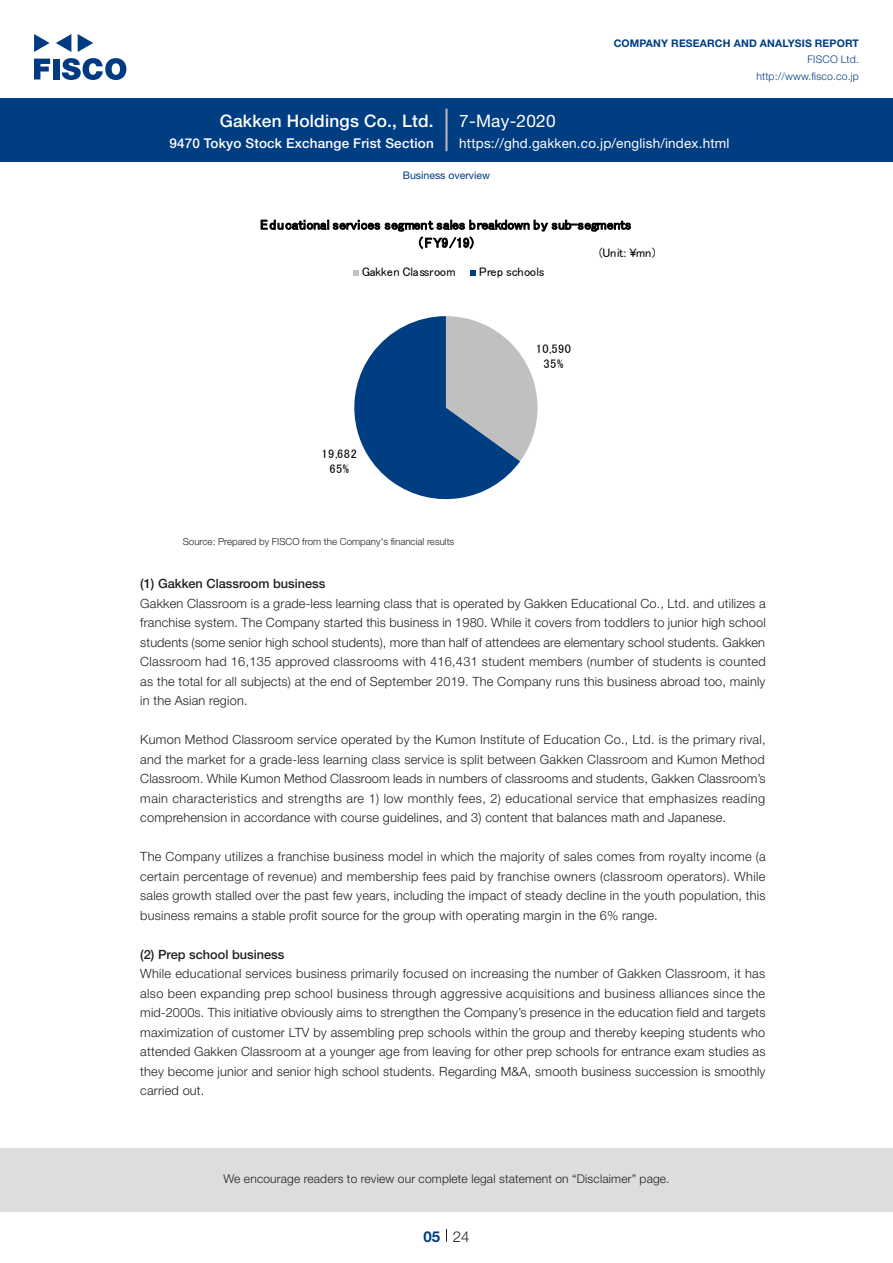
<style>
.page{position:relative;width:893px;height:1263px;background:#fff}
.page>*{position:absolute;margin:0;border:0;box-sizing:border-box;transform-origin:0 0}
.t1{font:500 17.25px "Helvetica Neue LT Std";letter-spacing:.015em;color:#fff}
.t2{font:17.25px "Helvetica Neue LT Std";letter-spacing:.015em;color:#fff}
.t3{font:300 15px "Helvetica Neue LT Std";color:#231f20}
.t4{font:700 15px "Helvetica Neue LT Std";color:#003d81}
.t5{font:13.5px/18px "MS P Gothic";color:#000;text-align:center}
.t6{font:13.5px "Helvetica Neue LT Std";letter-spacing:.015em;color:#fff}
.t7{font:500 13.5px "Helvetica Neue LT Std";letter-spacing:.015em;color:#fff}
.t8{font:300 12.75px/19.5px "Helvetica Neue LT Std";letter-spacing:.015em;color:#231f20;text-align:justify}
.t9{font:500 12.75px "Helvetica Neue LT Std";color:#231f20}
.t10{font:12.45px "MS P Gothic";letter-spacing:-.005em;color:#000}
.t11{font:12.3px/15.8px "MS P Gothic";letter-spacing:.045em;color:#000;text-align:center}
.t12{font:300 12px "Helvetica Neue LT Std";letter-spacing:.015em;color:#231f20}
.t13{font:700 10.5px "Helvetica Neue LT Std";letter-spacing:.015em;color:#003d81}
.t14{font:300 10.5px/16.5px "Helvetica Neue LT Std";letter-spacing:.015em;color:#003d81;text-align:right}
.t15{font:10.5px "Helvetica Neue LT Std";color:#003d81}
.t16{font:300 9.75px "Helvetica Neue LT Std";color:#231f20}
</style>
<div class="page">
<div style="left:0;top:1148px;width:893px;height:64px;background:#ddd"></div>
<svg style="left:34px;top:59px;width:16px;height:20px"></svg>
<div style="left:53px;top:59px;width:6px;height:20px;background:#003a83"></div>
<svg style="left:62px;top:58px;width:64px;height:22px"></svg>
<svg style="left:34px;top:34px;width:16px;height:18px"></svg>
<svg style="left:78px;top:34px;width:15px;height:18px"></svg>
<svg style="left:56px;top:34px;width:15px;height:18px"></svg>
<div style="left:0;top:98px;width:893px;height:64px;background:#003d81"></div>
<hr style="left:445px;top:109px;width:3px;height:42px;background:#b5b5b6">
<svg style="left:446px;top:1229px;width:1px;height:13px"></svg>
<svg style="left:354px;top:316px;width:183px;height:184px"></svg>
<svg style="left:353px;top:270px;width:6px;height:6px"></svg>
<svg style="left:470px;top:270px;width:6px;height:6px"></svg>
<h1 class="t1" style="left:220px;top:110px;width:216px">Gakken Holdings Co., Ltd.</h1>
<p class="t7" style="left:169px;top:135px;width:266px">9470 Tokyo Stock Exchange Frist Section</p>
<h1 class="t2" style="left:459px;top:110px;width:98px">7-May-2020</h1>
<p class="t13" style="left:614px;top:37px;width:247px">COMPANY RESEARCH AND ANALYSIS REPORT</p>
<p class="t14" style="left:756px;top:51px;width:104px">FISCO Ltd. http://www.fisco.co j p.</p>
<p class="t6" style="left:459px;top:135px;width:272px">https://ghd.gakken.co j p. /english/index.html</p>
<p class="t15" style="left:403px;top:169px;width:89px">Business overview</p>
<p class="t5" style="left:260px;top:216px;width:372px">Educational services segment sales breakdown by sub-segments (FY9/19(</p>
<p class="t10" style="left:479px;top:266px;width:67px">Prep schools</p>
<p class="t11" style="left:599px;top:244px;width:58px">(Unit ¥: mn(</p>
<p class="t10" style="left:362px;top:266px;width:95px">Gakken Classroom</p>
<p class="t11" style="left:322px;top:445px;width:37px">19,682<br>65%</p>
<p class="t11" style="left:536px;top:340px;width:37px">10,590</p>
<p class="t10" style="left:543px;top:358px;width:21px">35%</p>
<p class="t16" style="left:183px;top:536px;width:273px">Source: Prepared by FISCO from the Company s' financial results</p>
<p class="t9" style="left:140px;top:576px;width:187px">1( ) Gakken Classroom business</p>
<p class="t8" style="left:140px;top:593px;width:627px">Gakken Classroom is a grade-less learning class that is operated by Gakken Educational Co., Ltd. and utilizes a franchise system. The Company started this business in 1980. While it covers from toddlers to junior high school students (some senior high school students ,) more than half of attendees are elementary school students. Gakken Classroom had 16,135 approved classrooms with 416,431 student members (number of students is counted as the total for all subjects) at the end of September 2019. The Company runs this business abroad too, mainly in the Asian region.</p>
<p class="t8" style="left:140px;top:730px;width:627px">Kumon Method Classroom service operated by the Kumon Institute of Education Co., Ltd is. the primary rival, and the market for a grade-less learning class service is split between Gakken Classroom and Kumon Method Classroom. While Kumon Method Classroom leads in numbers of classrooms and students, Gakken Classroom s’ main characteristics and strengths are 1) low monthly fees 2, ) educational service that emphasizes reading comprehension in accordance with course guidelines, and 3) content that balances math and Japanese.</p>
<p class="t8" style="left:140px;top:847px;width:627px">The Company utilizes a franchise business model in which the majority of sales comes from royalty income a( certain percentage of revenue) and membership fees paid by franchise owners (classroom operators .) While sales growth stalled over the past few years, including the impact of steady decline in the youth population, this business remains a stable profit source for the group with operating margin in the 6% range.</p>
<p class="t9" style="left:140px;top:947px;width:146px">2( ) Prep school business</p>
<p class="t8" style="left:140px;top:964px;width:627px">While educational services business primarily focused on increasing the number of Gakken Classroom it, has also been expanding prep school business through aggressive acquisitions and business alliances since the mid-2000 .s This initiative obviously aims to strengthen the Company s’ presence in the education field and targets maximization of customer LTV by assembling prep schools within the group and thereby keeping students who attended Gakken Classroom at a younger age from leaving for other prep schools for entrance exam studies as they become junior and senior high school students. Regarding M&amp;A, smooth business succession is smoothly carried out.</p>
<p class="t12" style="left:223px;top:1171px;width:448px">We encourage readers to review our complete legal statement on “Disclaimer” page.</p>
<p class="t4" style="left:423px;top:1227px;width:18px">05</p>
<p class="t3" style="left:453px;top:1227px;width:18px">24</p>
</div>
